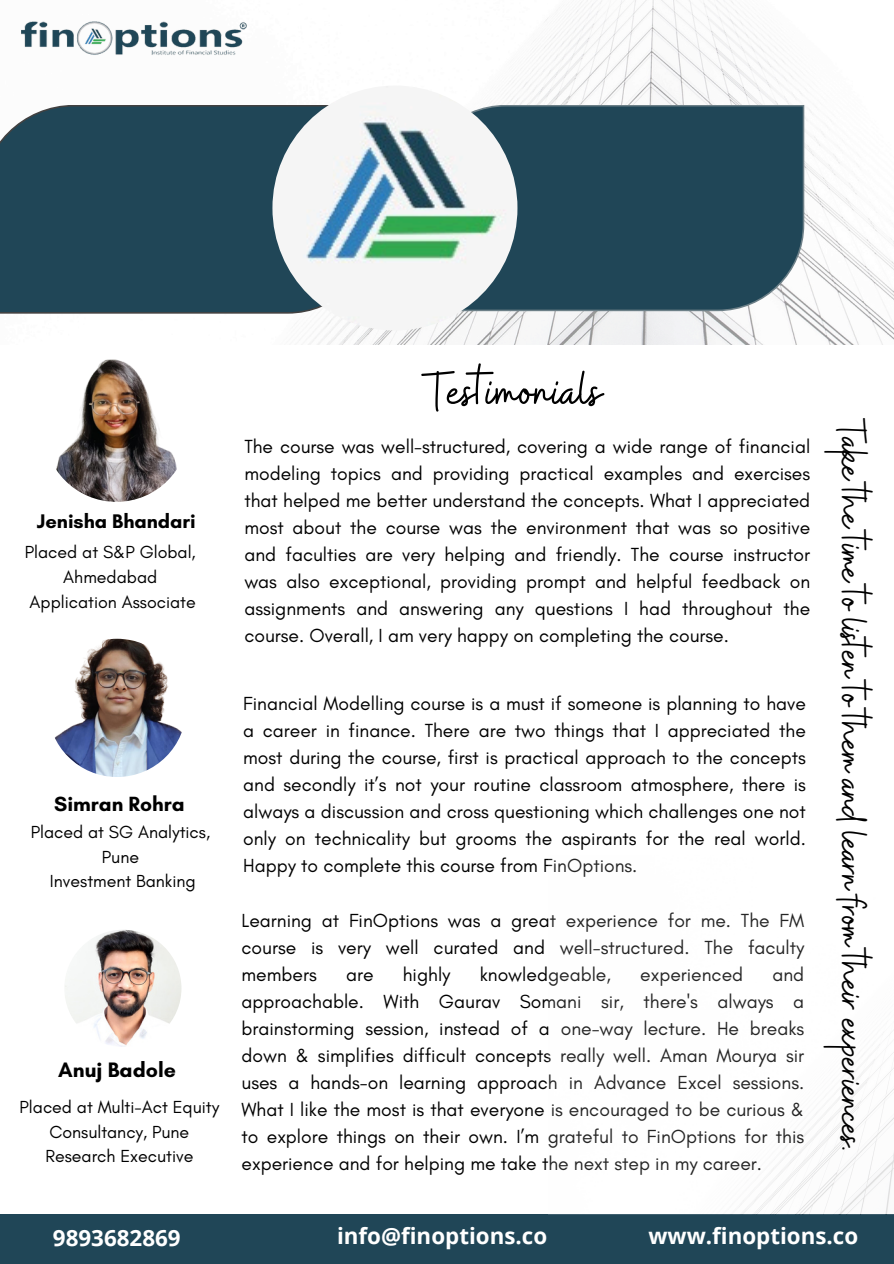
<style>
.page{position:relative;width:894px;height:1264px;background:#fff}
.page>*{position:absolute;margin:0;border:0;box-sizing:border-box;transform-origin:0 0}
.t1{font:56.85px "Buffalo";color:#000}
.t2{font:43.35px "Buffalo";color:#000}
.t3{font:700 22.35px "Open Sans";color:#fff}
.t4{font:700 21.3px "Glacial Indifference";color:#000}
.t5{font:700 20.85px "Glacial Indifference";color:#000}
.t6{font:700 20.1px "Glacial Indifference";color:#000}
.t7{font:19.35px/27px "Glacial Indifference";color:#000;text-align:justify}
.t8{font:17.85px/24.8px "Glacial Indifference";color:#000;text-align:center}
</style>
<div class="page">
<img style="left:309px;top:0;width:584px;height:344px">
<img style="left:44px;top:357px;width:145px;height:145px;border-radius:50%">
<img style="left:48px;top:638px;width:138px;height:139px;border-radius:50%">
<img style="left:64px;top:929px;width:117px;height:117px;border-radius:50%">
<div style="left:0;top:1214px;width:893px;height:49px;background:#204657"></div>
<img style="left:739px;top:1033px;width:154px;height:181px">
<div style="left:461px;top:105px;width:343px;height:206px;background:#204657"></div>
<div style="left:0;top:105px;width:333px;height:209px;background:#204657"></div>
<img style="left:272px;top:86px;width:245px;height:244px;border-radius:50%">
<img style="left:21px;top:21px;width:226px;height:34px">
<p class="t6" style="left:37px;top:509px;width:160px">Jenisha Bhandari</p>
<p class="t8" style="left:25px;top:539px;width:172px">Placed at S&amp;P Global,<br>Ahmedabad</p>
<h5 class="t8" style="left:30px;top:589px;width:168px">Application Associate</h5>
<h5 class="t5" style="left:54px;top:791px;width:132px">Simran Rohra</h5>
<h3 class="t8" style="left:31px;top:819px;width:181px">Placed at SG Analytics,</h3>
<p class="t8" style="left:102px;top:843px;width:39px">Pune</p>
<p class="t8" style="left:50px;top:868px;width:147px">Investment Banking</p>
<p class="t4" style="left:58px;top:1056px;width:119px">Anuj Badole</p>
<p class="t8" style="left:20px;top:1094px;width:201px">Placed at Multi-Act Equity<br>Consultancy, Pune</p>
<p class="t8" style="left:45px;top:1143px;width:149px">Research Executive</p>
<h3 class="t1" style="left:424px;top:354px;width:179px">Testimonials</h3>
<p class="t7" style="left:244px;top:433px;width:567px">The course was well-structured, covering a wide range of financial modeling topics and providing practical examples and exercises that helped me better understand the concepts. What I appreciated most about the course was the environment that was so positive and faculties are very helping and friendly. The course instructor was also exceptional, providing prompt and helpful feedback on assignments and answering any questions I had throughout the course. Overall, I am very happy on completing the course.</p>
<p class="t7" style="left:243px;top:689px;width:564px">Financial Modelling course is a must if someone is planning to have a career in finance. There are two things that I appreciated the most during the course, first is practical approach to the concepts and secondly it’s not your routine classroom atmosphere, there is always a discussion and cross questioning which challenges one not only on technicality but grooms the aspirants for the real world.<br>Happy to complete this course from FinOptions.</p>
<h1 class="t7" style="left:241px;top:906px;width:564px">Learning at FinOptions was a great experience for me. The FM course is very well curated and well-structured. The faculty members</h1>
<h1 class="t7" style="left:241px;top:960px;width:564px;text-indent:530px">and approachable. With Gaurav Somani sir, there's always a brainstorming session, instead of a one-way lecture. He breaks down &amp; simplifies difficult concepts really well. Aman Mourya sir uses a hands-on learning approach in Advance Excel sessions.<br>What I like the most is that everyone is encouraged to be curious &amp; to explore things on their own. I’m grateful to FinOptions for this experience and for helping me take the next step in my career.</h1>
<h1 class="t7" style="left:346px;top:960px;width:29px">are</h1>
<h1 class="t7" style="left:402px;top:960px;width:49px">highly</h1>
<h1 class="t7" style="left:479px;top:960px;width:133px">knowledgeable,</h1>
<h1 class="t7" style="left:640px;top:960px;width:104px">experienced</h1>
<p class="t2" style="left:879px;top:420px;width:732px;rotate:90deg">Take the time to listen to them and learn from their experiences.</p>
<h2 class="t3" style="left:53px;top:1221px;width:129px">9893682869</h2>
<h5 class="t3" style="left:337px;top:1219px;width:211px">info@finoptions.co</h5>
<h4 class="t3" style="left:648px;top:1219px;width:211px">www.finoptions.co</h4>
</div>
